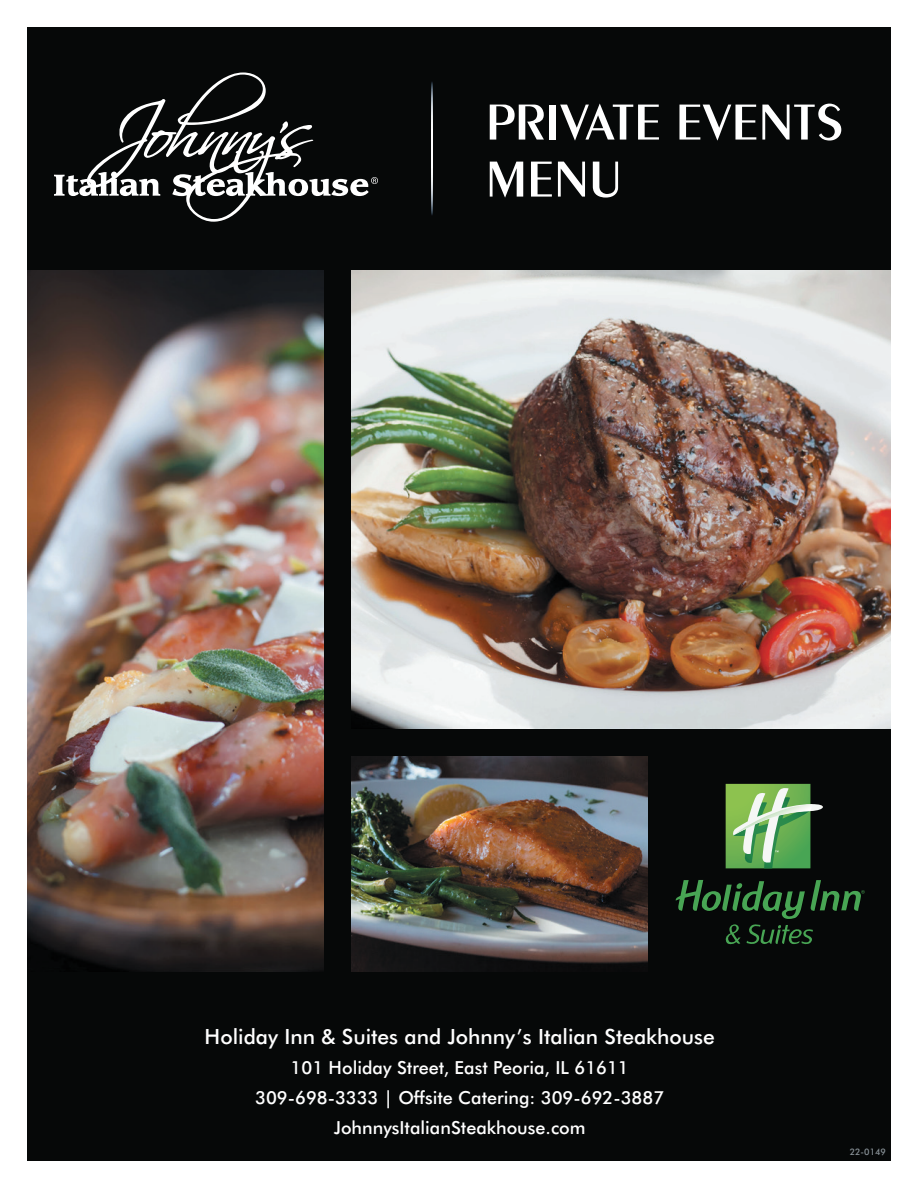
<style>
.page{position:relative;width:918px;height:1188px;background:#fff}
.page>*{position:absolute;margin:0;border:0;box-sizing:border-box;transform-origin:0 0}
.t1{font:600 54px/57px "Peignot LT Std";color:#fff}
.t2{font:500 21px "Futura BT";color:#fff}
.t3{font:500 18px/30px "Futura BT";color:#fff;text-align:center}
.t4{font:500 9px "Futura BT";color:#889197}
</style>
<div class="page">
<div style="left:27px;top:27px;width:864px;height:1134px;background:#060808"></div>
<img style="left:27px;top:270px;width:297px;height:702px">
<img style="left:351px;top:270px;width:540px;height:459px">
<img style="left:351px;top:756px;width:297px;height:216px">
<svg style="left:54px;top:72px;width:324px;height:150px"></svg>
<svg style="left:431px;top:82px;width:2px;height:133px"></svg>
<svg style="left:726px;top:784px;width:97px;height:84px;background:#74a767"></svg>
<svg style="left:676px;top:880px;width:189px;height:64px"></svg>
<h1 class="t1" style="left:486px;top:93px;width:359px">PRIVATE EVENTS<br>MENU</h1>
<p class="t2" style="left:205px;top:1023px;width:512px">Holiday Inn &amp; Suites and Johnny’s Italian Steakhouse</p>
<p class="t3" style="left:255px;top:1052px;width:410px">101 Holiday Street, East Peoria, IL 61611<br>309-698-3333 | Offsite Catering: 309-692-3887<br>JohnnysItalianSteakhouse.com</p>
<p class="t4" style="left:850px;top:1146px;width:38px">22-0149</p>
</div>
